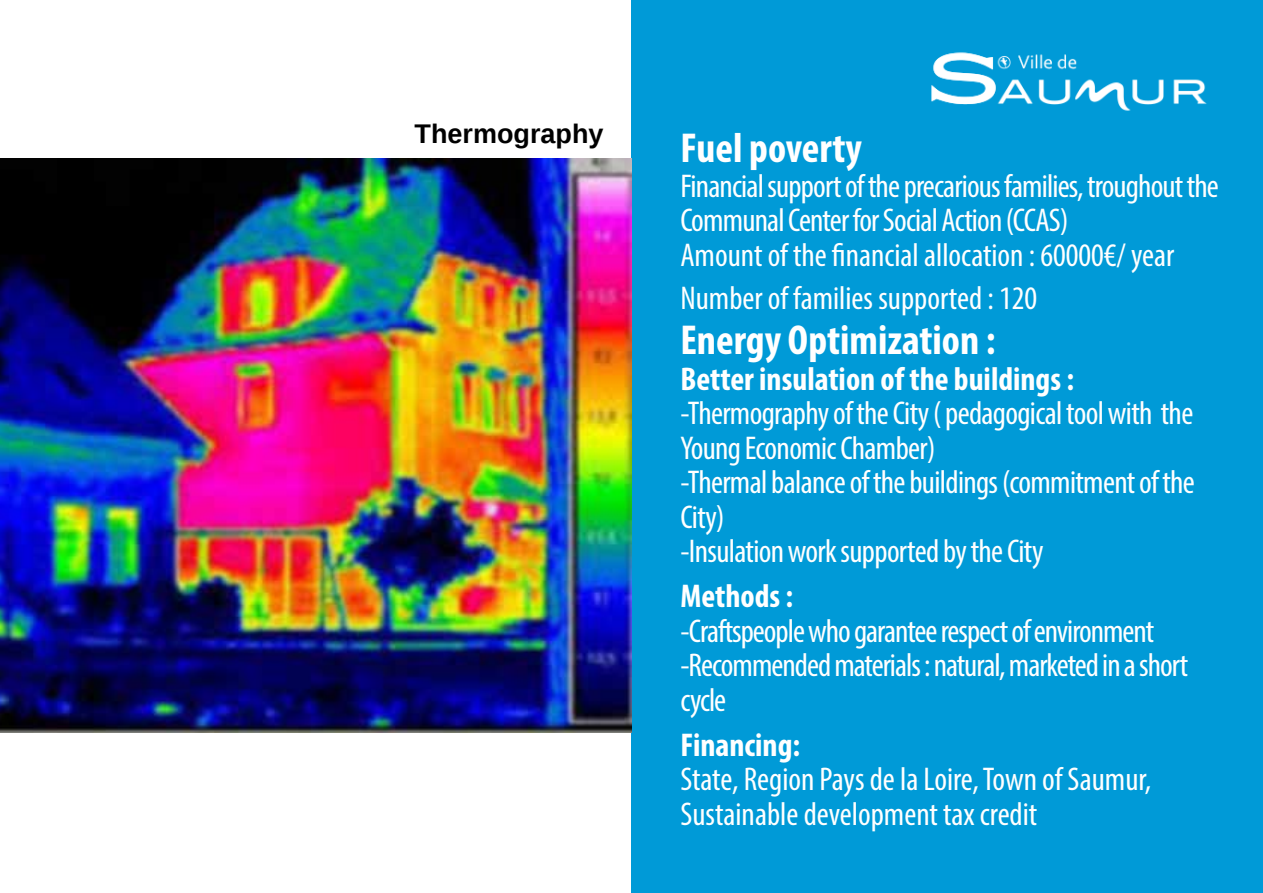
<style>
.page{position:relative;width:1263px;height:893px;background:#fff}
.page>*{position:absolute;margin:0;border:0;box-sizing:border-box;transform-origin:0 0}
.t1{font:700 condensed 42px "Myriad Pro";color:#fff}
.t2{font:condensed 33px/34.5px "Myriad Pro";letter-spacing:-.02em;color:#fff}
.t3{font:condensed 33px/34.5px "Myriad Pro";color:#fff}
.t4{font:700 condensed 33px "Myriad Pro";color:#fff}
.t5{font:700 27px "Liberation Sans";color:#000}
</style>
<div class="page">
<div style="left:631px;top:0;width:632px;height:893px;background:#009ad7"></div>
<img style="left:0;top:158px;width:631px;height:574px">
<img style="left:931px;top:52px;width:276px;height:59px">
<p class="t5" style="left:415px;top:115px;width:191px">Thermography</p>
<p class="t1" style="left:680px;top:122px;width:183px">Fuel poverty</p>
<p class="t2" style="left:680px;top:168px;width:540px">Financial support of the precarious families, troughout the<br>Communal Center for Social Action (CCAS)<br>Amount of the financial allocation : 60000€/ year</p>
<p class="t3" style="left:680px;top:280px;width:358px">Number of families supported : 120</p>
<p class="t1" style="left:680px;top:314px;width:317px">Energy Optimization :</p>
<p class="t4" style="left:680px;top:358px;width:395px">Better insulation of the buildings :</p>
<p class="t2" style="left:680px;top:396px;width:516px">-Thermography of the City ( pedagogical tool with the Young Economic Chamber)<br>-Thermal balance of the buildings (commitment of the City)<br>-Insulation work supported by the City</p>
<p class="t4" style="left:680px;top:576px;width:114px">Methods :</p>
<p class="t2" style="left:680px;top:613px;width:509px">-Craftspeople who garantee respect of environment -Recommended materials : natural, marketed in a short cycle</p>
<p class="t4" style="left:680px;top:724px;width:121px">Financing:</p>
<p class="t3" style="left:680px;top:762px;width:472px">State, Region Pays de la Loire, Town of Saumur,<br>Sustainable development tax credit</p>
</div>
